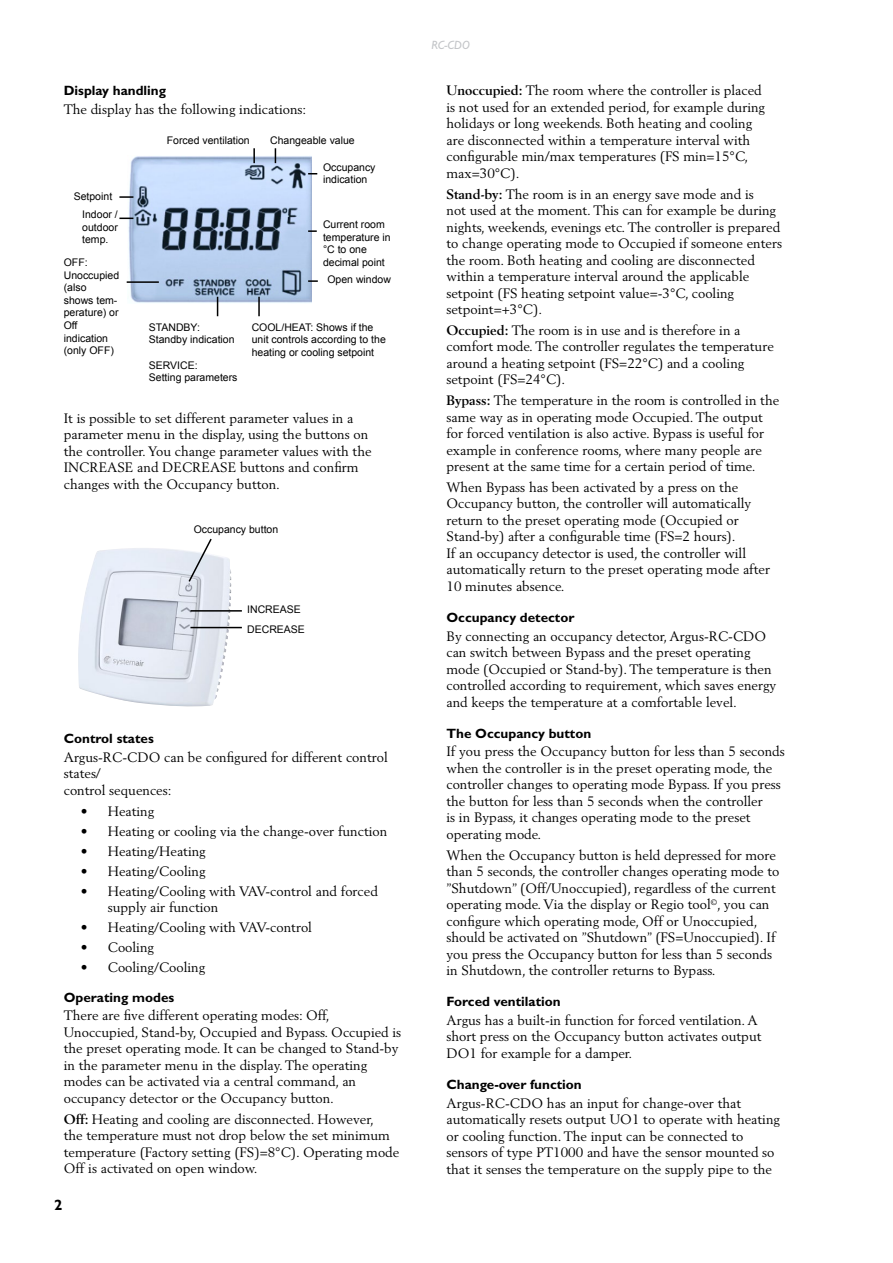
<style>
.page{position:relative;width:893px;height:1263px;background:#fff}
.page>*{position:absolute;margin:0;border:0;box-sizing:border-box;transform-origin:0 0}
.t1{font:700 15px "Gill Sans";color:#000}
.body{font:13.5px/16.5px "Berling";color:#000}
.brödtext_9_berling_t{font:13.5px/16.5px "Berling";color:#000}
.punktlista_berling_9{font:13.5px/15.8px "Berling";color:#000}
.H_gill_bold_small{font:700 13.5px "Gill Sans";color:#000}
.t2{font:italic 12px "Gill Sans";color:#c3c5c8}
.body_tab_arial_9_pkt{font:10.5px/12.6px "Arial";color:#000}
.Bildtext{font:10.5px/12.6px "Arial";color:#000}
.body-2{font:10.5px "Arial";color:#000}
.Display_text{font:10.5px/12.6px "Arial";color:#000}
.s1{font-weight:700}
</style>
<div class="page">
<img style="left:127px;top:156px;width:185px;height:147px">
<svg style="left:119px;top:218px;width:14px;height:1px"></svg>
<svg style="left:275px;top:148px;width:1px;height:15px"></svg>
<svg style="left:119px;top:196px;width:14px;height:2px"></svg>
<svg style="left:253px;top:148px;width:2px;height:15px"></svg>
<svg style="left:308px;top:230px;width:9px;height:2px"></svg>
<svg style="left:258px;top:297px;width:2px;height:19px"></svg>
<hr style="left:127px;top:281px;width:32px;height:2px;background:#000">
<svg style="left:217px;top:297px;width:1px;height:19px"></svg>
<svg style="left:308px;top:280px;width:10px;height:2px"></svg>
<img style="left:78px;top:550px;width:152px;height:157px">
<hr style="left:190px;top:627px;width:52px;height:1px;background:#000">
<hr style="left:190px;top:610px;width:52px;height:2px;background:#000">
<svg style="left:187px;top:538px;width:26px;height:45px"></svg>
<p class="H_gill_bold_small" style="left:64px;top:83px;width:104px">Display handling</p>
<p class="body" style="left:64px;top:101px;width:244px">The display has the following indications:</p>
<p class="Bildtext" style="left:167px;top:134px;width:84px">Forced ventilation</p>
<p class="Bildtext" style="left:270px;top:134px;width:86px">Changeable value</p>
<p class="body_tab_arial_9_pkt" style="left:74px;top:190px;width:40px">Setpoint</p>
<p class="body_tab_arial_9_pkt" style="left:82px;top:208px;width:37px;text-align:justify">Indoor / outdoor temp.</p>
<p class="body_tab_arial_9_pkt" style="left:64px;top:256px;width:57px">OFF:<br>Unoccupied (also</p>
<p class="body_tab_arial_9_pkt" style="left:64px;top:294px;width:56px">shows tem&shy;perature) or<br>Off indication (only OFF)</p>
<p class="Display_text" style="left:323px;top:161px;width:54px">Occupancy indication</p>
<p class="Bildtext" style="left:323px;top:218px;width:69px">Current room temperature in °C to one decimal point</p>
<p class="body_tab_arial_9_pkt" style="left:327px;top:273px;width:65px">Open window</p>
<p class="body_tab_arial_9_pkt" style="left:149px;top:321px;width:87px">STANDBY:<br>Standby indication</p>
<p class="body_tab_arial_9_pkt" style="left:149px;top:359px;width:90px">SERVICE:<br>Setting parameters</p>
<p class="body_tab_arial_9_pkt" style="left:252px;top:321px;width:136px">COOL/HEAT: Shows if the unit controls according to the heating or cooling setpoint</p>
<p class="body" style="left:64px;top:410px;width:309px">It is possible to set different parameter values in a parameter menu in the display, using the buttons on the controller. You change parameter values with the INCREASE and DECREASE buttons and confirm changes with the Occupancy button.</p>
<p class="body-2" style="left:194px;top:522px;width:86px">Occupancy button</p>
<p class="body-2" style="left:247px;top:602px;width:55px">INCREASE</p>
<p class="body-2" style="left:247px;top:622px;width:59px">DECREASE</p>
<p class="H_gill_bold_small" style="left:64px;top:731px;width:92px">Control states</p>
<p class="body" style="left:64px;top:749px;width:325px">Argus-RC-CDO can be configured for different control states/<br>control sequences:</p>
<p class="punktlista_berling_9" style="left:81px;top:803px;width:75px">• Heating</p>
<p class="punktlista_berling_9" style="left:81px;top:823px;width:308px">• Heating or cooling via the change-over function</p>
<p class="punktlista_berling_9" style="left:81px;top:843px;width:126px">• Heating/Heating</p>
<p class="punktlista_berling_9" style="left:81px;top:863px;width:126px">• Heating/Cooling</p>
<p class="punktlista_berling_9" style="left:108px;top:883px;width:272px;text-indent:-27px">• Heating/Cooling with VAV-control and forced supply air function</p>
<p class="punktlista_berling_9" style="left:81px;top:919px;width:233px">• Heating/Cooling with VAV-control</p>
<p class="punktlista_berling_9" style="left:81px;top:939px;width:75px">• Cooling</p>
<p class="punktlista_berling_9" style="left:81px;top:959px;width:126px">• Cooling/Cooling</p>
<p class="H_gill_bold_small" style="left:64px;top:989px;width:112px">Operating modes</p>
<p class="body" style="left:64px;top:1007px;width:339px">There are five different operating modes: Off, Unoccupied, Stand-by, Occupied and Bypass. Occupied is the preset operating mode. It can be changed to Stand-by in the parameter menu in the display. The operating modes can be activated via a central command, an occupancy detector or the Occupancy button.</p>
<p class="body" style="left:64px;top:1110px;width:337px"><span class="s1">Off:</span> Heating and cooling are disconnected. However,<br>the temperature must not drop below the set minimum temperature (Factory setting (FS)=8°C). Operating mode Off is activated on open window.</p>
<p class="t1" style="left:54px;top:1196px;width:10px">2</p>
<p class="t2" style="left:432px;top:39px;width:40px">RC-CDO</p>
<p class="body" style="left:446px;top:82px;width:320px"><span class="s1">Unoccupied:</span> The room where the controller is placed is not used for an extended period, for example during holidays or long weekends. Both heating and cooling are disconnected within a temperature interval with configurable min/max temperatures (FS min=15°C, max=30°C).</p>
<p class="body" style="left:446px;top:185px;width:337px"><span class="s1">Stand-by:</span> The room is in an energy save mode and is<br>not used at the moment. This can for example be during nights, weekends, evenings etc. The controller is prepared to change operating mode to Occupied if someone enters the room. Both heating and cooling are disconnected within a temperature interval around the applicable setpoint (FS heating setpoint value=-3°C, cooling setpoint=+3°C).</p>
<p class="body" style="left:446px;top:322px;width:329px"><span class="s1">Occupied:</span> The room is in use and is therefore in a comfort mode. The controller regulates the temperature around a heating setpoint (FS=22°C) and a cooling setpoint (FS=24°C).</p>
<p class="body" style="left:446px;top:392px;width:334px"><span class="s1">Bypass:</span> The temperature in the room is controlled in the same way as in operating mode Occupied. The output for forced ventilation is also active. Bypass is useful for example in conference rooms, where many people are present at the same time for a certain period of time.</p>
<p class="body" style="left:446px;top:479px;width:325px">When Bypass has been activated by a press on the Occupancy button, the controller will automatically return to the preset operating mode (Occupied or Stand-by) after a configurable time (FS=2 hours).<br>If an occupancy detector is used, the controller will automatically return to the preset operating mode after 10 minutes absence.</p>
<p class="H_gill_bold_small" style="left:446px;top:609px;width:130px">Occupancy detector</p>
<p class="body" style="left:446px;top:627px;width:331px">By connecting an occupancy detector, Argus-RC-CDO can switch between Bypass and the preset operating mode (Occupied or Stand-by). The temperature is then controlled according to requirement, which saves energy and keeps the temperature at a comfortable level.</p>
<p class="H_gill_bold_small" style="left:446px;top:725px;width:146px">The Occupancy button</p>
<p class="brödtext_9_berling_t" style="left:446px;top:743px;width:340px">If you press the Occupancy button for less than 5 seconds when the controller is in the preset operating mode, the controller changes to operating mode Bypass. If you press the button for less than 5 seconds when the controller<br>is in Bypass, it changes operating mode to the preset operating mode.</p>
<p class="body" style="left:446px;top:846px;width:334px">When the Occupancy button is held depressed for more than 5 seconds, the controller changes operating mode to ”Shutdown” (Off/Unoccupied), regardless of the current operating mode. Via the display or Regio tool<sup>©</sup>, you can configure which operating mode, Off or Unoccupied, should be activated on ”Shutdown” (FS=Unoccupied). If you press the Occupancy button for less than 5 seconds in Shutdown, the controller returns to Bypass.</p>
<p class="H_gill_bold_small" style="left:446px;top:994px;width:116px">Forced ventilation</p>
<p class="body" style="left:446px;top:1012px;width:317px">Argus has a built-in function for forced ventilation. A short press on the Occupancy button activates output<br>DO1 for example for a damper.</p>
<p class="H_gill_bold_small" style="left:446px;top:1076px;width:137px">Change-over function</p>
<p class="body" style="left:446px;top:1094px;width:335px">Argus-RC-CDO has an input for change-over that automatically resets output UO1 to operate with heating or cooling function. The input can be connected to sensors of type PT1000 and have the sensor mounted so that it senses the temperature on the supply pipe to the</p>
</div>
